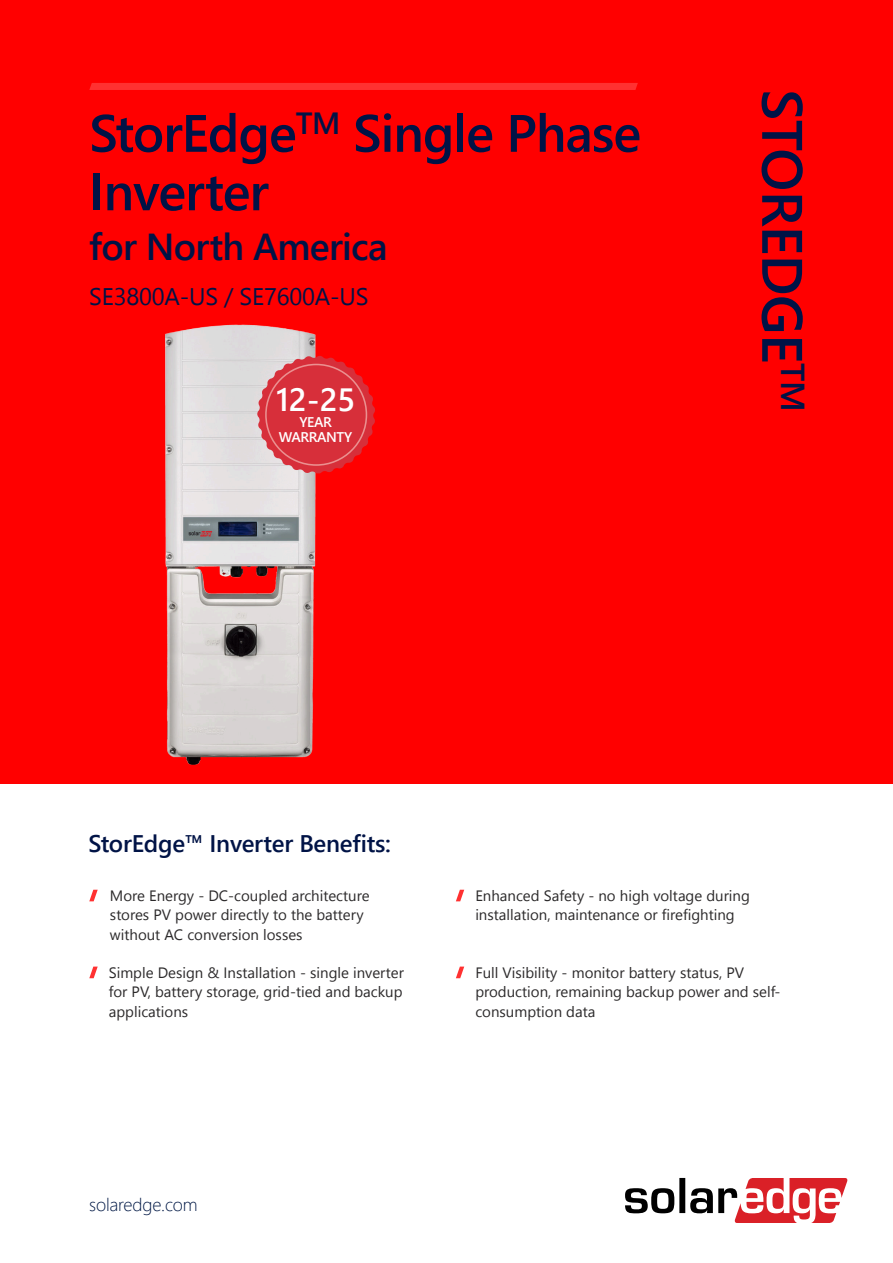
<style>
.page{position:relative;width:893px;height:1263px;background:#fff}
.page>*{position:absolute;margin:0;border:0;box-sizing:border-box;transform-origin:0 0}
.t1{font:600 57px "Segoe UI";letter-spacing:-.01em;color:#001346}
.t2{font:600 52.5px/58.5px "Segoe UI";letter-spacing:-.02em;color:#001346}
.t3{font:600 37.5px "Segoe UI";letter-spacing:-.02em;color:#001346}
.t4{font:600 32.1px "Segoe UI";color:#fff}
.t5{font:600 24px "Segoe UI";letter-spacing:-.01em;color:#001346}
.t6{font:24px "Segoe UI";letter-spacing:-.01em;color:#001346}
.t7{font:300 18px "Segoe UI";letter-spacing:-.01em;color:#001845}
.t8{font:15px/19.6px "Segoe UI";color:#2b292a}
.t9{font:600 14.1px/15.6px "Segoe UI";letter-spacing:-.03em;color:#fff;text-align:center}
</style>
<div class="page">
<div style="left:0;top:0;width:893px;height:1249px;background:#f00"></div>
<div style="left:0;top:784px;width:893px;height:479px;background:#fff"></div>
<svg style="left:625px;top:1178px;width:223px;height:45px"></svg>
<div style="left:89px;top:83px;width:549px;height:7px;background:#ff3131"></div>
<svg style="left:89px;top:890px;width:9px;height:11px"></svg>
<svg style="left:456px;top:890px;width:8px;height:11px"></svg>
<svg style="left:456px;top:966px;width:8px;height:12px"></svg>
<svg style="left:89px;top:966px;width:9px;height:12px"></svg>
<img style="left:165px;top:324px;width:155px;height:441px">
<svg style="left:257px;top:356px;width:118px;height:117px;background:#dd4049"></svg>
<div style="left:265px;top:364px;width:102px;height:102px;border:2px solid #eb9090;border-radius:50%"></div>
<h2 class="t2" style="left:89px;top:109px;width:553px">StorEdge<sup>TM</sup> Single Phase<br>Inverter</h2>
<h3 class="t3" style="left:89px;top:232px;width:300px">for North America</h3>
<h3 class="t6" style="left:89px;top:287px;width:281px">SE3800A-US / SE7600A-US</h3>
<h3 class="t4" style="left:276px;top:387px;width:81px">12-25</h3>
<p class="t9" style="left:279px;top:415px;width:75px">YEAR<br>WARRANTY</p>
<h1 class="t1" style="left:805px;top:89px;width:324px;rotate:90deg">STOREDGE<sup>TM</sup></h1>
<h3 class="t5" style="left:89px;top:824px;width:304px">StorEdge™ Inverter Benefits:</h3>
<p class="t8" style="left:110px;top:887px;width:261px">More Energy - DC-coupled architecture stores PV power directly to the battery without AC conversion losses</p>
<p class="t8" style="left:475px;top:887px;width:276px">Enhanced Safety - no high voltage during installation, maintenance or firefighting</p>
<p class="t8" style="left:475px;top:964px;width:307px">Full Visibility - monitor battery status, PV production, remaining backup power and self&shy;consumption data</p>
<p class="t8" style="left:109px;top:964px;width:297px;text-align:justify">Simple Design &amp; Installation - single inverter for PV, battery storage, grid-tied and backup applications</p>
<p class="t7" style="left:89px;top:1198px;width:110px">solaredge.com</p>
</div>
